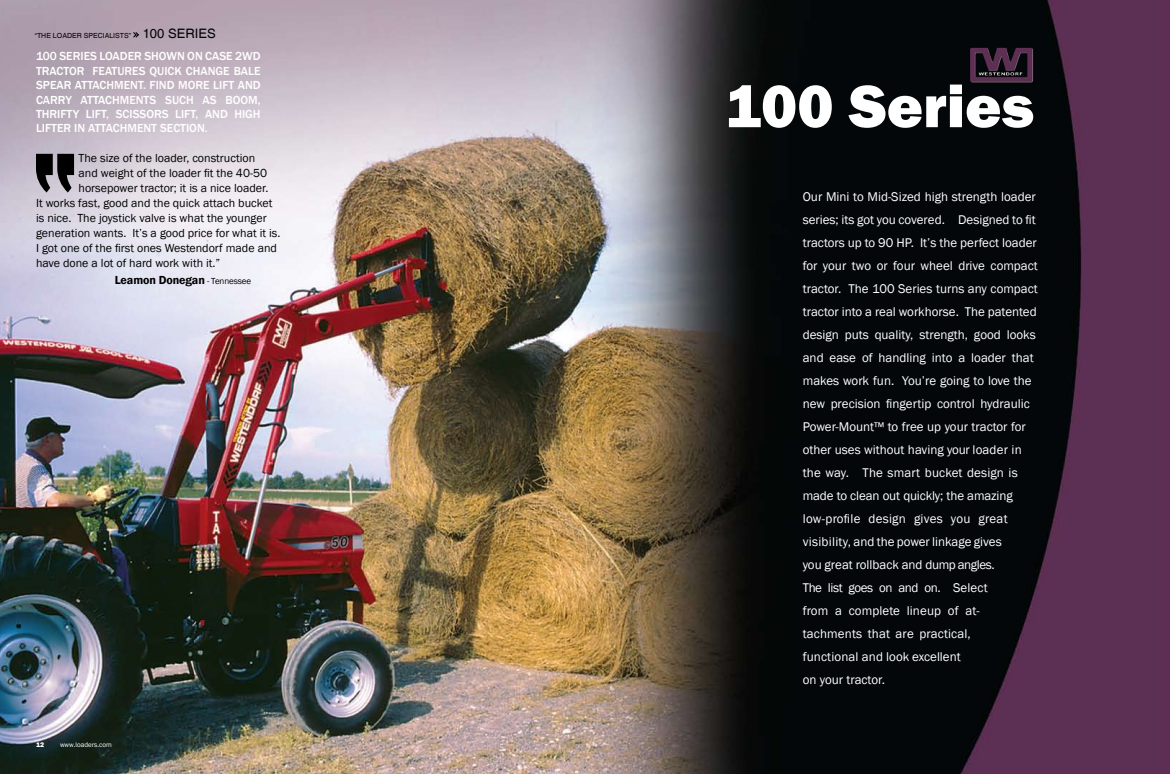
<style>
.page{position:relative;width:1170px;height:774px;background:#fff}
.page>*{position:absolute;margin:0;border:0;box-sizing:border-box;transform-origin:0 0}
.t1{font:800 62px "Franklin Gothic";color:#fff}
.t2{font:13px/23px "Franklin Gothic";color:#fff}
.t3{font:12px "Franklin Gothic";color:#000}
.t4{font:500 12px/14.4px "Franklin Gothic";color:#fff;text-align:justify}
.t5{font:600 12px "Franklin Gothic";letter-spacing:-.01em;color:#000}
.t6{font:7px "Helvetica";color:#000}
.t7{font:7px "Franklin Gothic";color:#fff}
.t8{font:800 7px "Franklin Gothic";color:#fff}
.s1{font-size:13px}
.s2{font-weight:400;font-size:9px}
</style>
<div class="page">
<img style="left:0;top:0;width:1170px;height:774px">
<img style="left:967px;top:45px;width:68px;height:41px">
<svg style="left:36px;top:154px;width:38px;height:39px"></svg>
<svg style="left:132px;top:31px;width:8px;height:8px"></svg>
<p class="t6" style="left:35px;top:31px;width:182px">“THE LOADER SPECIALISTS” <span class="s1">100 SERIES</span></p>
<p class="t4" style="left:36px;top:49px;width:226px">100 SERIES LOADER SHOWN ON CASE 2WD TRACTOR FEATURES QUICK CHANGE BALE SPEAR ATTACHMENT. FIND MORE LIFT AND CARRY ATTACHMENTS SUCH AS BOOM, THRIFTY LIFT, SCISSORS LIFT, AND HIGH LIFTER IN ATTACHMENT SECTION.</p>
<p class="t3" style="left:79px;top:151px;width:178px">The size of the loader, construction</p>
<p class="t3" style="left:79px;top:166px;width:190px">and weight of the loader fit the 40-50</p>
<p class="t3" style="left:79px;top:181px;width:191px">horsepower tractor; it is a nice loader.</p>
<p class="t3" style="left:36px;top:196px;width:238px">It works fast, good and the quick attach bucket</p>
<p class="t3" style="left:36px;top:211px;width:232px">is nice. The joystick valve is what the younger</p>
<p class="t3" style="left:36px;top:226px;width:246px">generation wants. It’s a good price for what it is.</p>
<p class="t3" style="left:36px;top:241px;width:242px">I got one of the first ones Westendorf made and</p>
<p class="t3" style="left:36px;top:256px;width:186px">have done a lot of hard work with it.”</p>
<p class="t5" style="left:115px;top:273px;width:138px">Leamon Donegan <span class="s2">- Tennessee</span></p>
<p class="t8" style="left:36px;top:741px;width:10px">12</p>
<p class="t7" style="left:60px;top:741px;width:53px">www.loaders.com</p>
<h1 class="t1" style="left:725px;top:66px;width:311px">100 Series</h1>
<p class="t2" style="left:803px;top:185px;width:237px">Our Mini to Mid-Sized high strength loader series; its got you covered. Designed to fit tractors up to 90 HP. It’s the perfect loader for your two or four wheel drive compact tractor. The 100 Series turns any compact tractor into a real workhorse. The patented design puts quality, strength, good looks and ease of handling into a loader that makes work fun. You’re going to love the new precision fingertip control hydraulic Power-Mount™ to free up your tractor for other uses without having your loader in the way. The smart bucket design is made to clean out quickly; the amazing low-profile design gives you great visibility, and the power linkage gives<br>you great rollback and dump angles.<br>The list goes on and on. Select<br>from a complete lineup of at&shy;tachments that are practical,<br>functional and look excellent<br>on your tractor.</p>
</div>
